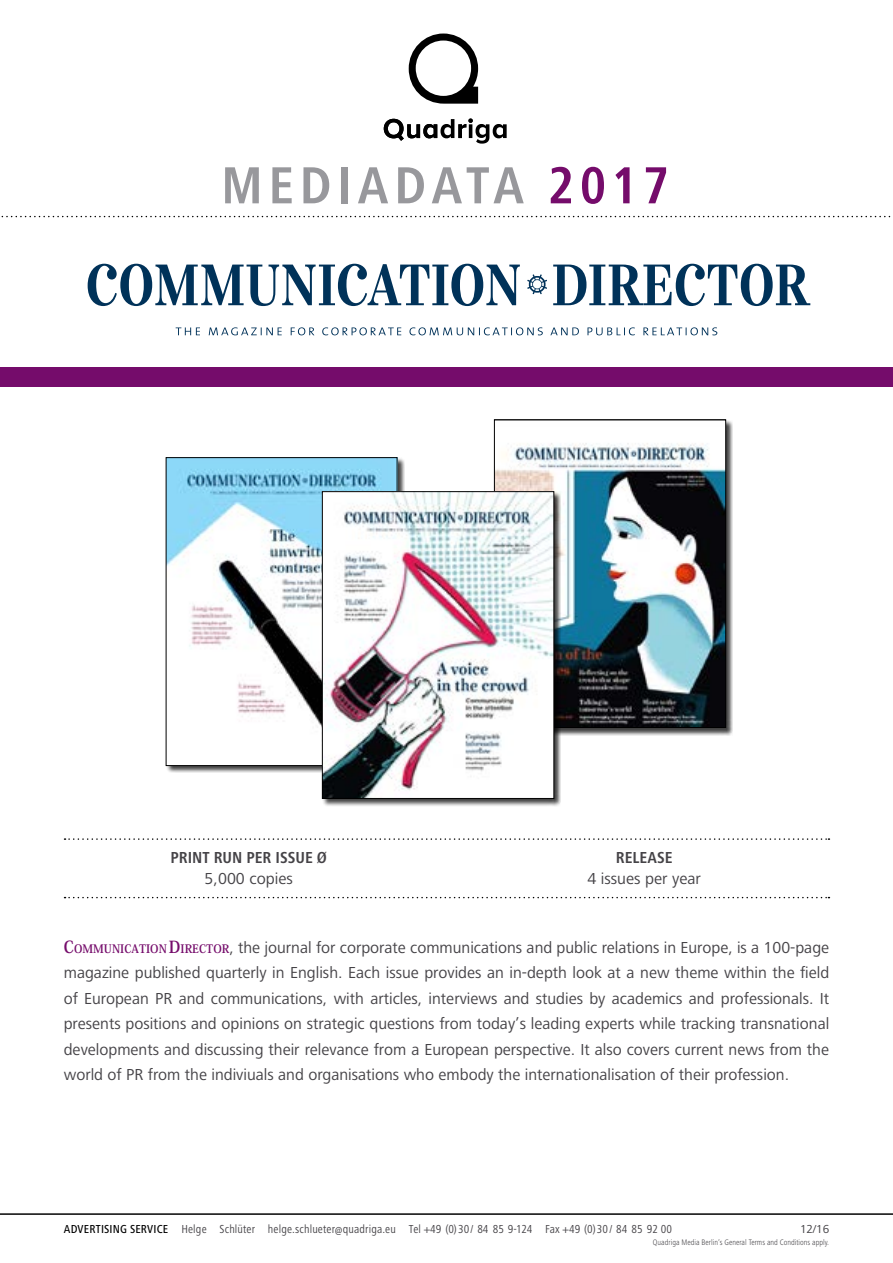
<style>
.page{position:relative;width:893px;height:1263px;background:#fff}
.page>*{position:absolute;margin:0;border:0;box-sizing:border-box;transform-origin:0 0}
.t1{font:700 condensed 54px "Frutiger Next LT";letter-spacing:.1em;color:#98989c}
.t2{font:16.5px/25.5px "Frutiger Next LT";color:#454347;text-align:justify}
.t3{font:700 condensed 16.5px "Frutiger Next LT";color:#454347}
.t4{font:condensed 12px "Frutiger Next LT";letter-spacing:.01em;color:#454347}
.t5{font:12px "Frutiger Next LT";color:#454347}
.t6{font:300 condensed 8.25px "Frutiger Next LT";color:#454347}
.s1{color:#750c6b}
.s2{font-family:"Koz Min Std";font-weight:700;color:#750c6b}
.s3{font-family:"Koz Min Std";font-weight:700;font-size:11.55px;color:#750c6b}
.s4{font-weight:500;color:#000}
</style>
<div class="page">
<svg style="left:1px;top:216px;width:890px;height:1px"></svg>
<div style="left:0;top:368px;width:893px;height:19px;background:#750c6b"></div>
<svg style="left:65px;top:897px;width:764px;height:1px"></svg>
<svg style="left:65px;top:838px;width:764px;height:2px"></svg>
<img style="left:168px;top:459px;width:227px;height:305px">
<div style="left:166px;top:457px;width:231px;height:309px;border:1px solid #000"></div>
<div style="left:495px;top:420px;width:238px;height:315px;background:#000;opacity:.75"></div>
<img style="left:496px;top:422px;width:228px;height:304px">
<div style="left:494px;top:420px;width:232px;height:308px;border:1px solid #000"></div>
<div style="left:323px;top:492px;width:238px;height:315px;background:#000;opacity:.75"></div>
<img style="left:324px;top:493px;width:228px;height:303px">
<div style="left:322px;top:491px;width:232px;height:307px;border:1px solid #000"></div>
<hr style="left:0;top:1214px;width:893px;height:1px;background:#000">
<svg style="left:384px;top:119px;width:123px;height:25px"></svg>
<svg style="left:409px;top:34px;width:69px;height:70px"></svg>
<svg style="left:88px;top:264px;width:722px;height:71px"></svg>
<h1 class="t1" style="left:221px;top:155px;width:450px">MEDIADATA <span class="s1">2017</span></h1>
<p class="t3" style="left:170px;top:848px;width:158px">PRINT RUN PER ISSUE Ø</p>
<p class="t2" style="left:205px;top:866px;width:90px">5,000 copies</p>
<p class="t3" style="left:616px;top:848px;width:58px">RELEASE</p>
<p class="t2" style="left:587px;top:866px;width:115px">4 issues per year</p>
<p class="t2" style="left:64px;top:934px;width:767px"><span class="s2">C</span><span class="s3">OMMUNICATION</span> <span class="s2">D</span><span class="s3">IRECTOR</span>, the journal for corporate communications and public relations in Europe, is a 100-page magazine published quarterly in English. Each issue provides an in-depth look at a new theme within the field of European PR and communications, with articles, interviews and studies by academics and professionals. It presents positions and opinions on strategic questions from today’s leading experts while tracking transnational developments and discussing their relevance from a European perspective. It also covers current news from the world of PR from the indiviuals and organisations who embody the internationalisation of their profession.</p>
<p class="t4" style="left:64px;top:1223px;width:610px"><span class="s4">ADVERTISING SERVICE</span> Helge Schlüter helge.schlueter@quadriga.eu Tel +49 (0)30/ 84 85 9-124 Fax +49 (0)30/ 84 85 92 00</p>
<p class="t5" style="left:800px;top:1223px;width:31px">12/16</p>
<p class="t6" style="left:653px;top:1238px;width:178px">Quadriga Media Berlin‘s General Terms and Conditions apply.</p>
</div>
